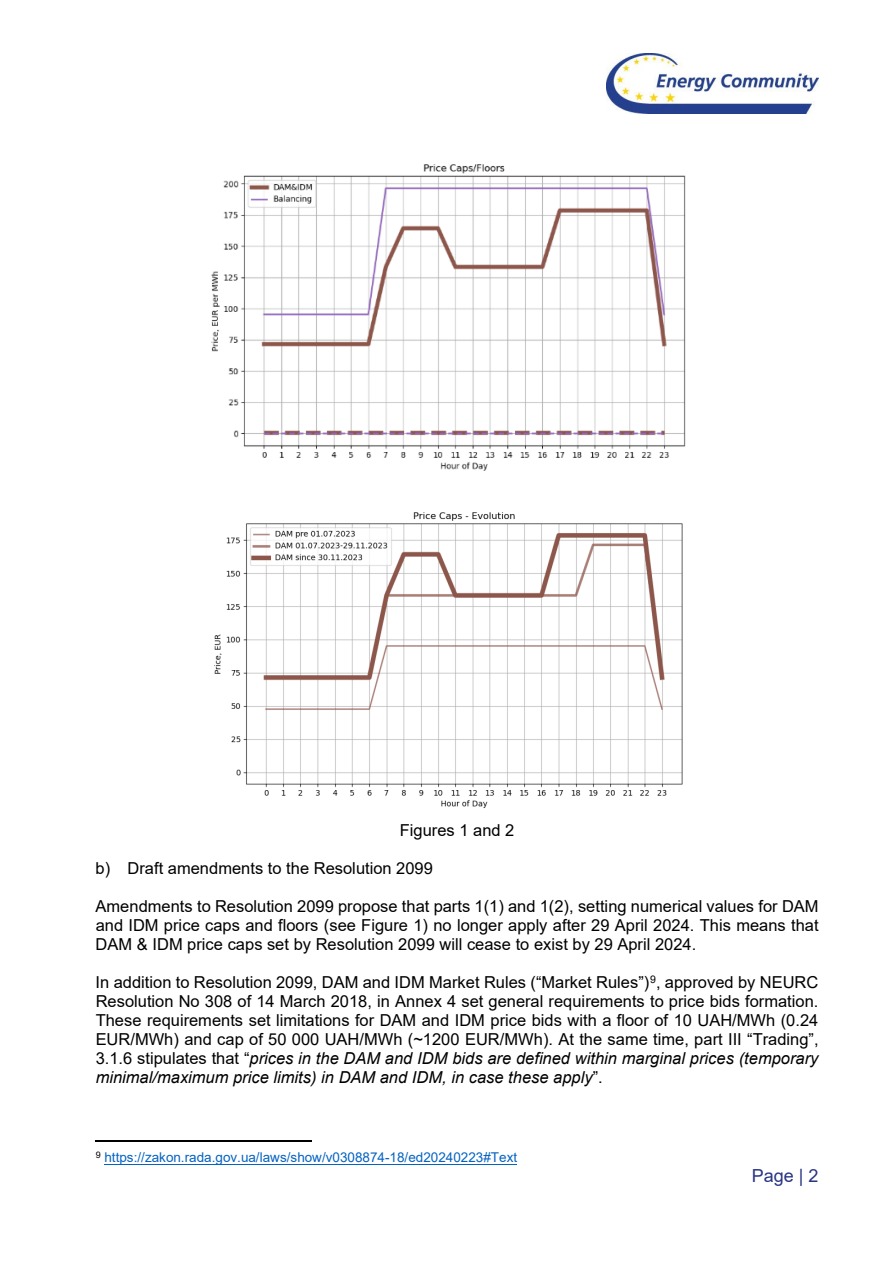
<style>
.page{position:relative;width:893px;height:1263px;background:#fff}
.page>*{position:absolute;margin:0;border:0;box-sizing:border-box;transform-origin:0 0}
.t1{font:18px "Arial";color:#283583}
.t2{font:16.5px/18.9px "Arial";color:#000;text-align:justify}
.t3{font:13.5px "Arial";letter-spacing:-.005em;color:#0563c1}
.s1{font-style:italic}
</style>
<div class="page">
<img style="left:606px;top:53px;width:212px;height:60px">
<hr style="left:96px;top:1141px;width:216px;height:1px;background:#000">
<hr style="left:104px;top:1163px;width:413px;height:1px;background:#0563c1">
<img style="left:211px;top:164px;width:475px;height:307px">
<img style="left:214px;top:512px;width:469px;height:296px">
<p class="t2" style="left:400px;top:821px;width:116px">Figures 1 and 2</p>
<p class="t2" style="left:96px;top:859px;width:339px">b) Draft amendments to the Resolution 2099</p>
<p class="t2" style="left:96px;top:897px;width:724px">Amendments to Resolution 2099 propose that parts 1(1) and 1(2), setting numerical values for DAM and IDM price caps and floors (see Figure 1) no longer apply after 29 April 2024. This means that DAM &amp; IDM price caps set by Resolution 2099 will cease to exist by 29 April 2024.</p>
<p class="t2" style="left:96px;top:973px;width:724px">In addition to Resolution 2099, DAM and IDM Market Rules (“Market Rules”)<sup>9</sup>, approved by NEURC Resolution No 308 of 14 March 2018, in Annex 4 set general requirements to price bids formation.<br>These requirements set limitations for DAM and IDM price bids with a floor of 10 UAH/MWh (0.24<br>EUR/MWh) and cap of 50 000 UAH/MWh (~1200 EUR/MWh). At the same time, part III “Trading”, 3.1.6 stipulates that “<span class="s1">prices in the DAM and IDM bids are defined within marginal prices (temporary minimal/maximum price limits) in DAM and IDM, in case these apply</span>”.</p>
<p class="t3" style="left:96px;top:1148px;width:423px"><sup>9</sup> https://zakon.rada.gov.ua/laws/show/v0308874-18/ed20240223#Text</p>
<p class="t1" style="left:752px;top:1163px;width:68px">Page | 2</p>
</div>
